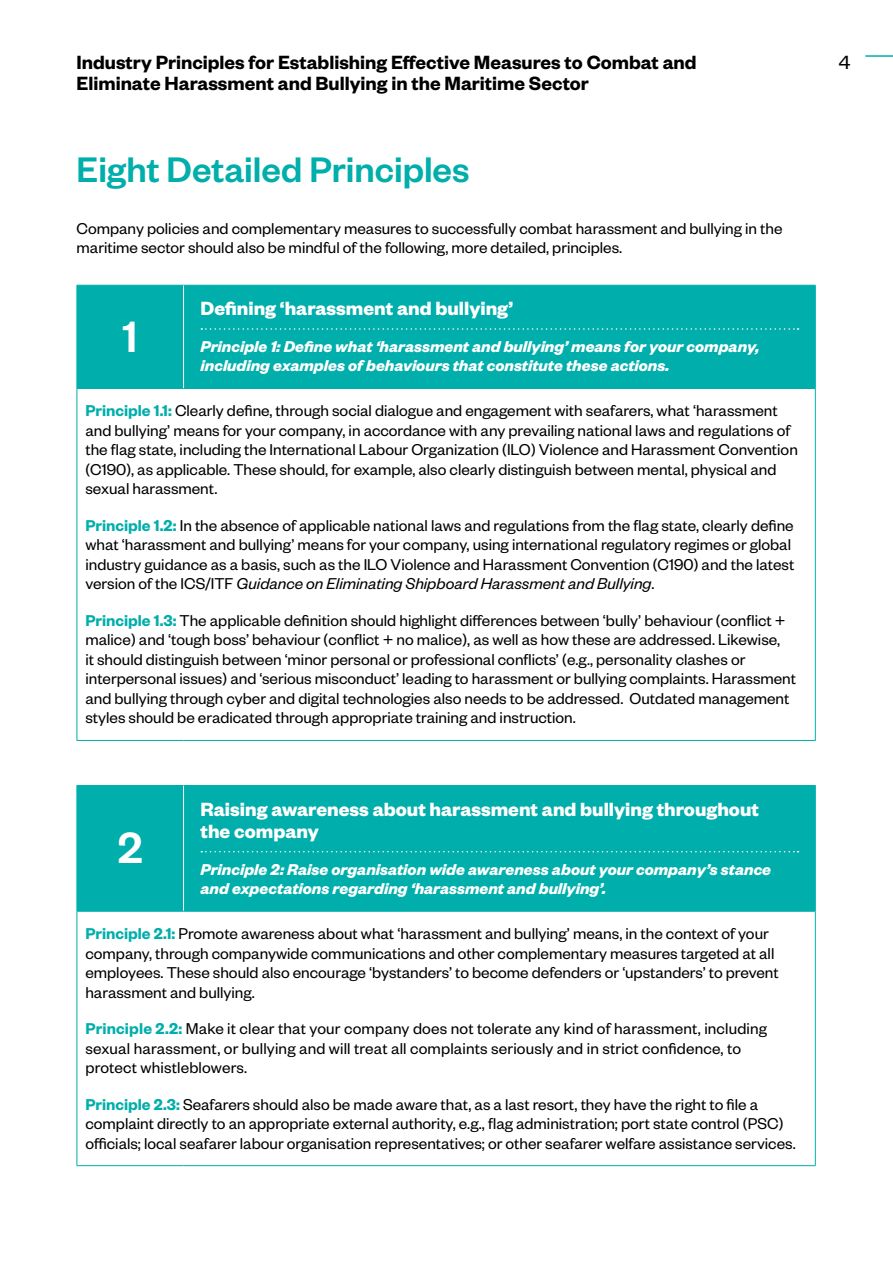
<style>
.page{position:relative;width:893px;height:1263px;background:#fff}
.page>*{position:absolute;margin:0;border:0;box-sizing:border-box;transform-origin:0 0}
.t1{font:500 48px "Founders Grotesk";color:#fff}
.t2{font:500 39px "Founders Grotesk";color:#00aeab}
.t3{font:600 21px/21px "Founders Grotesk";color:#000}
.t4{font:700 21px/22.5px "Founders Grotesk";color:#fff}
.t5{font:21px "Founders Grotesk";color:#000}
.t6{font:17.25px/19.5px "Founders Grotesk";color:#000}
.t7{font:italic 700 17.25px/19.5px "Founders Grotesk";color:#fff}
.s1{font-weight:600;color:#00aeab}
.s2{font-style:italic}
</style>
<div class="page">
<hr style="left:865px;top:55px;width:28px;height:2px;background:#00aeab">
<div style="left:78px;top:286px;width:737px;height:102px;background:#00aeab"></div>
<hr style="left:77px;top:285px;width:107px;height:1px;background:#00aeab">
<hr style="left:77px;top:286px;width:1px;height:102px;background:#00aeab">
<hr style="left:184px;top:285px;width:632px;height:1px;background:#00aeab">
<hr style="left:815px;top:286px;width:1px;height:102px;background:#00aeab">
<hr style="left:183px;top:286px;width:1px;height:102px;background:#fff">
<hr style="left:77px;top:388px;width:107px;height:1px;background:#00aeab">
<hr style="left:77px;top:389px;width:1px;height:351px;background:#00aeab">
<hr style="left:184px;top:388px;width:632px;height:1px;background:#00aeab">
<hr style="left:815px;top:389px;width:1px;height:351px;background:#00aeab">
<hr style="left:77px;top:740px;width:107px;height:1px;background:#00aeab">
<hr style="left:184px;top:740px;width:632px;height:1px;background:#00aeab">
<svg style="left:201px;top:328px;width:597px;height:2px"></svg>
<div style="left:78px;top:786px;width:737px;height:125px;background:#00aeab"></div>
<hr style="left:77px;top:785px;width:107px;height:1px;background:#00aeab">
<hr style="left:77px;top:786px;width:1px;height:125px;background:#00aeab">
<hr style="left:184px;top:785px;width:632px;height:1px;background:#00aeab">
<hr style="left:815px;top:786px;width:1px;height:125px;background:#00aeab">
<hr style="left:183px;top:786px;width:1px;height:125px;background:#fff">
<hr style="left:77px;top:911px;width:107px;height:1px;background:#00aeab">
<hr style="left:77px;top:911px;width:1px;height:254px;background:#00aeab">
<hr style="left:184px;top:911px;width:632px;height:1px;background:#00aeab">
<hr style="left:815px;top:911px;width:1px;height:254px;background:#00aeab">
<hr style="left:77px;top:1165px;width:107px;height:1px;background:#00aeab">
<hr style="left:184px;top:1165px;width:632px;height:1px;background:#00aeab">
<svg style="left:201px;top:851px;width:597px;height:1px"></svg>
<p class="t3" style="left:77px;top:50px;width:622px">Industry Principles for Establishing Effective Measures to Combat and<br>Eliminate Harassment and Bullying in the Maritime Sector</p>
<p class="t5" style="left:839px;top:49px;width:13px">4</p>
<h2 class="t2" style="left:77px;top:146px;width:395px">Eight Detailed Principles</h2>
<p class="t6" style="left:77px;top:218px;width:707px">Company policies and complementary measures to successfully combat harassment and bullying in the maritime sector should also be mindful of the following, more detailed, principles.</p>
<p class="t4" style="left:201px;top:296px;width:314px">Defining ‘harassment and bullying’</p>
<p class="t7" style="left:201px;top:336px;width:560px">Principle 1: Define what ‘harassment and bullying’ means for your company, including examples of behaviours that constitute these actions.</p>
<p class="t6" style="left:85px;top:400px;width:714px"><span class="s1">Principle 1.1:</span> Clearly define, through social dialogue and engagement with seafarers, what ‘harassment and bullying’ means for your company, in accordance with any prevailing national laws and regulations of the flag state, including the International Labour Organization (ILO) Violence and Harassment Convention (C190), as applicable. These should, for example, also clearly distinguish between mental, physical and sexual harassment.</p>
<p class="t6" style="left:85px;top:515px;width:710px"><span class="s1">Principle 1.2:</span> In the absence of applicable national laws and regulations from the flag state, clearly define what ‘harassment and bullying’ means for your company, using international regulatory regimes or global industry guidance as a basis, such as the ILO Violence and Harassment Convention (C190) and the latest version of the ICS/ITF <span class="s2">Guidance on Eliminating Shipboard Harassment and Bullying</span>.</p>
<p class="t6" style="left:85px;top:610px;width:712px"><span class="s1">Principle 1.3:</span> The applicable definition should highlight differences between ‘bully’ behaviour (conflict + malice) and ‘tough boss’ behaviour (conflict + no malice), as well as how these are addressed. Likewise,<br>it should distinguish between ‘minor personal or professional conflicts’ (e.g., personality clashes or interpersonal issues) and ‘serious misconduct’ leading to harassment or bullying complaints. Harassment and bullying through cyber and digital technologies also needs to be addressed. Outdated management styles should be eradicated through appropriate training and instruction.</p>
<h1 class="t1" style="left:123px;top:307px;width:17px">1</h1>
<p class="t4" style="left:201px;top:797px;width:560px">Raising awareness about harassment and bullying throughout the company</p>
<p class="t7" style="left:201px;top:858px;width:572px">Principle 2: Raise organisation wide awareness about your company’s stance and expectations regarding ‘harassment and bullying’.</p>
<p class="t6" style="left:85px;top:923px;width:695px"><span class="s1">Principle 2.1:</span> Promote awareness about what ‘harassment and bullying’ means, in the context of your company, through companywide communications and other complementary measures targeted at all employees. These should also encourage ‘bystanders’ to become defenders or ‘upstanders’ to prevent harassment and bullying.</p>
<p class="t6" style="left:85px;top:1018px;width:683px"><span class="s1">Principle 2.2:</span> Make it clear that your company does not tolerate any kind of harassment, including sexual harassment, or bullying and will treat all complaints seriously and in strict confidence, to protect whistleblowers.</p>
<p class="t6" style="left:85px;top:1093px;width:712px"><span class="s1">Principle 2.3:</span> Seafarers should also be made aware that, as a last resort, they have the right to file a complaint directly to an appropriate external authority, e.g., flag administration; port state control (PSC) officials; local seafarer labour organisation representatives; or other seafarer welfare assistance services.</p>
<h1 class="t1" style="left:118px;top:818px;width:26px">2</h1>
</div>
